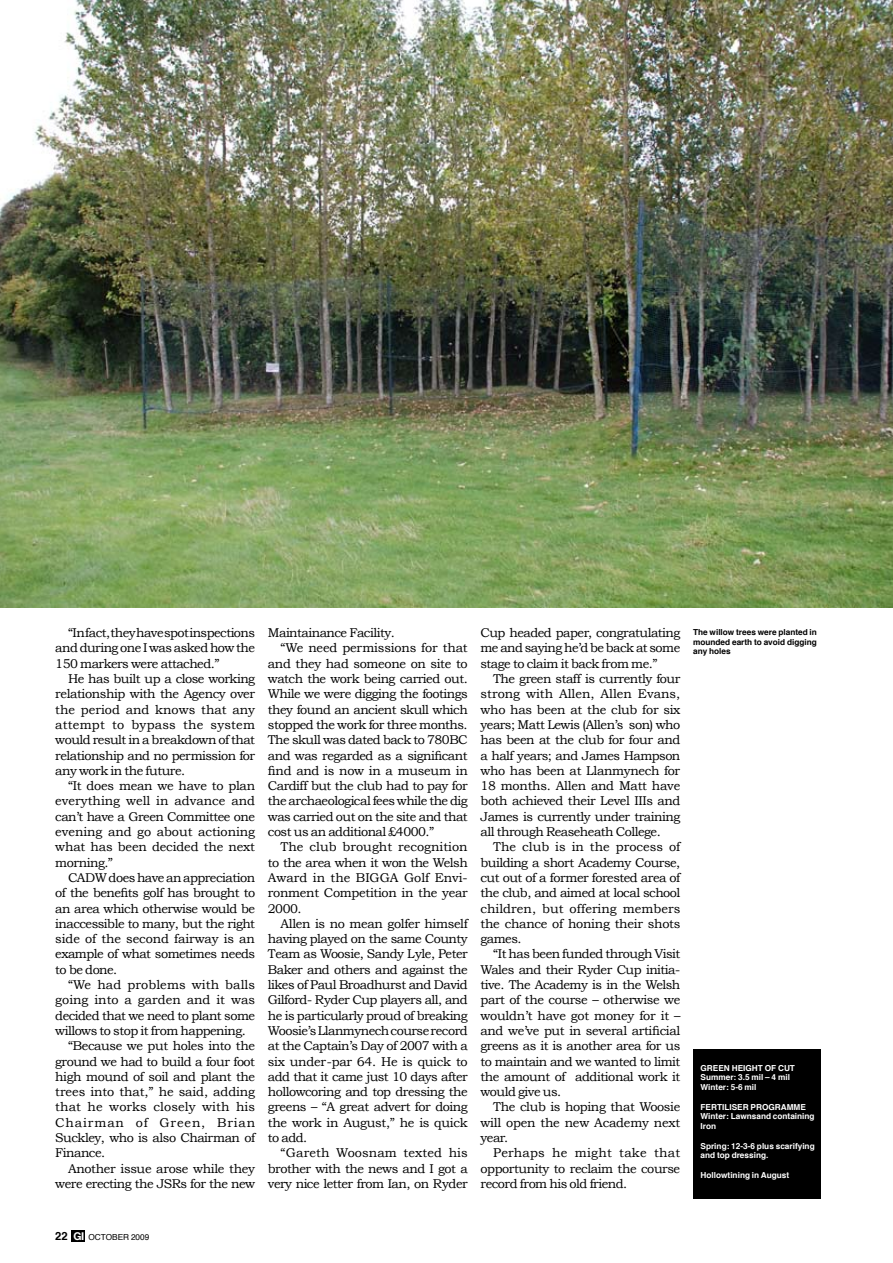
<style>
.page{position:relative;width:893px;height:1263px;background:#fff}
.page>*{position:absolute;margin:0;border:0;box-sizing:border-box;transform-origin:0 0}
.t1{font:12.75px/15.3px "Bookman Old Style";letter-spacing:-.04em;color:#000;text-align:justify}
.t2{font:12.75px "Bookman Old Style";letter-spacing:-.02em;color:#000}
.t3{font:12.75px "Bookman Old Style";color:#000}
.t4{font:12.75px "Bookman Old Style";letter-spacing:.01em;color:#000}
.t5{font:12.75px "Bookman Old Style";letter-spacing:-.01em;color:#000}
.t6{font:12.75px "Bookman Old Style";letter-spacing:-.015em;color:#000}
.t7{font:12.75px "Bookman Old Style";letter-spacing:-.005em;color:#000}
.t8{font:12.75px "Bookman Old Style";letter-spacing:.005em;color:#000}
.t9{font:12.75px "Bookman Old Style";letter-spacing:.065em;color:#000}
.t10{font:700 8.25px/9.8px "Helvetica";color:#fff}
.t11{font:700 8.25px/9.8px "Helvetica";color:#000;text-align:justify}
.t12{font:8.25px "Helvetica";color:#000}
.s1{font-weight:700;font-size:11.25px}
.s2{font-family:"Helvetica Neue";font-weight:700;font-size:10.8px;color:#fff}
</style>
<div class="page">
<div style="left:71px;top:1230px;width:14px;height:11px;background:#000"></div>
<img style="left:0;top:0;width:893px;height:607px">
<div style="left:693px;top:1050px;width:128px;height:149px;background:#000"></div>
<p class="t1" style="left:55px;top:625px;width:201px;text-indent:13px">“In fact, they have spot inspections and during one I was asked how the 150 markers were attached.”</p>
<p class="t1" style="left:55px;top:671px;width:201px;text-indent:13px">He has built up a close working relationship with the Agency over the period and knows that any attempt to bypass the system would result in a breakdown of that relationship and no permission for any work in the future.</p>
<p class="t1" style="left:55px;top:778px;width:201px;text-indent:13px">“It does mean we have to plan everything well in advance and can’t have a Green Committee one evening and go about actioning what has been decided the next morning.”</p>
<p class="t1" style="left:55px;top:870px;width:201px;text-indent:13px">CADW does have an appreciation of the benefits golf has brought to an area which otherwise would be inaccessible to many, but the right side of the second fairway is an example of what sometimes needs to be done.</p>
<p class="t8" style="left:68px;top:977px;width:189px">“We had problems with balls</p>
<p class="t3" style="left:55px;top:993px;width:201px">going into a garden and it was</p>
<p class="t1" style="left:55px;top:1008px;width:201px">decided that we need to plant some</p>
<p class="t1" style="left:55px;top:1023px;width:192px">willows to stop it from happening.</p>
<p class="t1" style="left:68px;top:1038px;width:188px">“Because we put holes into the</p>
<p class="t1" style="left:55px;top:1053px;width:201px">ground we had to build a four foot</p>
<p class="t1" style="left:55px;top:1069px;width:201px">high mound of soil and plant the</p>
<p class="t5" style="left:55px;top:1084px;width:201px">trees into that,” he said, adding</p>
<p class="t4" style="left:55px;top:1100px;width:201px">that he works closely with his</p>
<p class="t9" style="left:55px;top:1115px;width:201px">Chairman of Green, Brian</p>
<p class="t1" style="left:55px;top:1130px;width:201px">Suckley, who is also Chairman of</p>
<p class="t1" style="left:55px;top:1145px;width:51px">Finance.</p>
<p class="t1" style="left:68px;top:1161px;width:189px">Another issue arose while they</p>
<p class="t1" style="left:55px;top:1176px;width:201px">were erecting the JSRs for the new</p>
<p class="t1" style="left:268px;top:625px;width:128px">Maintainance Facility.</p>
<p class="t6" style="left:281px;top:641px;width:189px">“We need permissions for that</p>
<p class="t1" style="left:268px;top:656px;width:201px">and they had someone on site to</p>
<p class="t1" style="left:268px;top:671px;width:201px">watch the work being carried out.</p>
<p class="t1" style="left:268px;top:686px;width:201px">While we were digging the footings</p>
<p class="t1" style="left:268px;top:702px;width:201px">they found an ancient skull which</p>
<p class="t1" style="left:268px;top:717px;width:201px">stopped the work for three months.</p>
<p class="t1" style="left:268px;top:732px;width:201px">The skull was dated back to 780BC</p>
<p class="t1" style="left:268px;top:747px;width:201px">and was regarded as a significant</p>
<p class="t2" style="left:268px;top:763px;width:201px">find and is now in a museum in</p>
<p class="t1" style="left:268px;top:778px;width:201px">Cardiff but the club had to pay for</p>
<p class="t1" style="left:268px;top:793px;width:201px">the archaeological fees while the dig</p>
<p class="t1" style="left:268px;top:809px;width:201px">was carried out on the site and that</p>
<p class="t1" style="left:268px;top:824px;width:168px">cost us an additional £4000.”</p>
<p class="t3" style="left:281px;top:840px;width:189px">The club brought recognition</p>
<p class="t1" style="left:268px;top:855px;width:201px">to the area when it won the Welsh</p>
<p class="t7" style="left:268px;top:870px;width:201px">Award in the BIGGA Golf Envi-</p>
<p class="t1" style="left:268px;top:885px;width:201px">ronment Competition in the year</p>
<p class="t1" style="left:268px;top:900px;width:35px">2000.</p>
<p class="t1" style="left:281px;top:916px;width:189px">Allen is no mean golfer himself</p>
<p class="t1" style="left:268px;top:931px;width:201px">having played on the same County</p>
<p class="t1" style="left:268px;top:946px;width:201px">Team as Woosie, Sandy Lyle, Peter</p>
<p class="t1" style="left:268px;top:962px;width:201px">Baker and others and against the</p>
<p class="t1" style="left:268px;top:977px;width:201px">likes of Paul Broadhurst and David</p>
<p class="t1" style="left:268px;top:992px;width:201px">Gilford- Ryder Cup players all, and</p>
<p class="t1" style="left:268px;top:1008px;width:201px">he is particularly proud of breaking</p>
<p class="t1" style="left:268px;top:1023px;width:201px">Woosie’s Llanmynech course record</p>
<p class="t1" style="left:268px;top:1038px;width:201px">at the Captain’s Day of 2007 with a</p>
<p class="t2" style="left:268px;top:1054px;width:201px">six under-par 64. He is quick to</p>
<p class="t1" style="left:268px;top:1069px;width:201px">add that it came just 10 days after</p>
<p class="t1" style="left:268px;top:1084px;width:201px">hollowcoring and top dressing the</p>
<p class="t1" style="left:268px;top:1099px;width:201px">greens – “A great advert for doing</p>
<p class="t2" style="left:268px;top:1115px;width:201px">the work in August,” he is quick</p>
<p class="t1" style="left:268px;top:1130px;width:41px">to add.</p>
<p class="t4" style="left:281px;top:1146px;width:189px">“Gareth Woosnam texted his</p>
<p class="t1" style="left:268px;top:1161px;width:201px">brother with the news and I got a</p>
<p class="t1" style="left:268px;top:1176px;width:201px">very nice letter from Ian, on Ryder</p>
<p class="t1" style="left:480px;top:625px;width:201px">Cup headed paper, congratulating me and saying he’d be back at some stage to claim it back from me.”</p>
<p class="t1" style="left:480px;top:671px;width:201px;text-indent:13px">The green staff is currently four strong with Allen, Allen Evans, who has been at the club for six years; Matt Lewis (Allen’s son) who has been at the club for four and a half years; and James Hampson who has been at Llanmynech for 18 months. Allen and Matt have both achieved their Level IIIs and James is currently under training all through Reaseheath College.</p>
<p class="t1" style="left:480px;top:839px;width:201px;text-indent:13px">The club is in the process of building a short Academy Course, cut out of a former forested area of the club, and aimed at local school children, but offering members the chance of honing their shots games.</p>
<p class="t1" style="left:480px;top:946px;width:201px;text-indent:13px">“It has been funded through Visit Wales and their Ryder Cup initia&shy;tive. The Academy is in the Welsh part of the course – otherwise we wouldn’t have got money for it – and we’ve put in several artificial greens as it is another area for us to maintain and we wanted to limit the amount of additional work it would give us.</p>
<p class="t1" style="left:480px;top:1099px;width:201px;text-indent:13px">The club is hoping that Woosie will open the new Academy next year.</p>
<p class="t1" style="left:480px;top:1145px;width:201px;text-indent:13px">Perhaps he might take that opportunity to reclaim the course record from his old friend.</p>
<p class="t11" style="left:693px;top:627px;width:125px">The willow trees were planted in mounded earth to avoid digging any holes</p>
<p class="t10" style="left:701px;top:1063px;width:96px;text-indent:57px">t of Cut<br>Summer: 3.5 mil – 4 mil<br>Winter: 5-6 mil</p>
<p class="t10" style="left:701px;top:1102px;width:27px">Fertilise</p>
<p class="t10" style="left:701px;top:1063px;width:43px">Green Heigh</p>
<p class="t10" style="left:701px;top:1102px;width:116px;text-indent:42px">r Prog ramme<br>Winter: Lawnsand containing<br>Iron</p>
<p class="t10" style="left:701px;top:1141px;width:116px">Spring: 12-3-6 plus scarifying and top dressing.</p>
<p class="t10" style="left:701px;top:1170px;width:90px">Hollowtining in August</p>
<p class="t12" style="left:55px;top:1231px;width:96px"><span class="s1">22</span> <span class="s2">GI</span> OCTOBER 2009</p>
</div>
